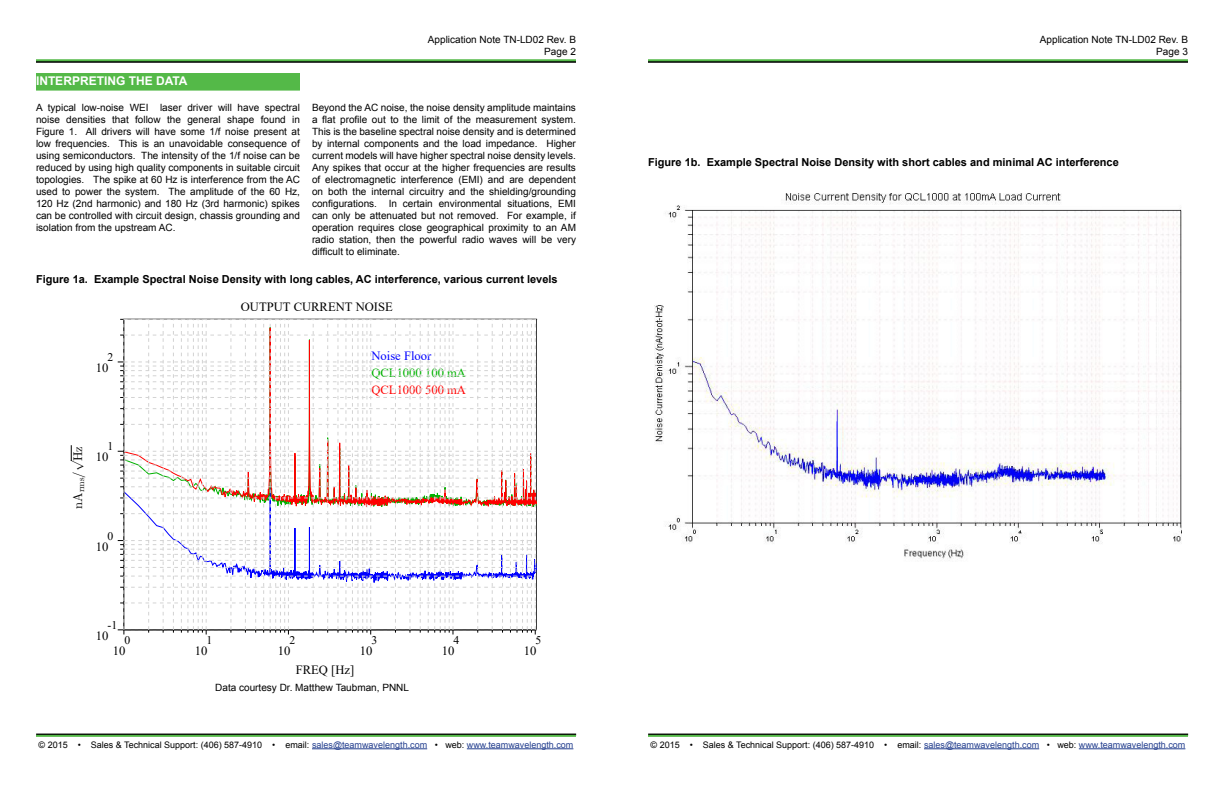
<style>
.page{position:relative;width:1224px;height:792px;background:#fff}
.page>*{position:absolute;margin:0;border:0;box-sizing:border-box;transform-origin:0 0}
.t1{font:12.6px "Times New Roman";color:#000}
.t2{font:12.6px "Times New Roman";color:#00b100}
.t3{font:12.6px "Times New Roman";color:#f00}
.t4{font:12.6px "Times New Roman";color:#00f}
.t5{font:12.6px "jlm cmr 10";color:#000}
.t6{font:12.6px "jlm cmsy 10";color:#000}
.t7{font:700 12px "Arial";color:#fff}
.t8{font:11.7px "Times New Roman";color:#000}
.t9{font:700 11px "Arial";color:#000}
.t10{font:10px/12px "Arial";color:#000;text-align:right}
.t11{font:9px "Arial";color:#000}
.t12{font:9px "jlm cmr 10";color:#000}
.s1{color:#25408f}
</style>
<div class="page">
<hr style="left:312px;top:748px;width:115px;height:1px;background:#25408f">
<hr style="left:467px;top:748px;width:106px;height:1px;background:#25408f">
<hr style="left:924px;top:748px;width:115px;height:1px;background:#25408f">
<hr style="left:1079px;top:748px;width:106px;height:1px;background:#25408f">
<hr style="left:36px;top:61px;width:540px;height:2px;background:#000">
<hr style="left:36px;top:59px;width:540px;height:2px;background:#54b948">
<hr style="left:648px;top:61px;width:540px;height:2px;background:#000">
<hr style="left:648px;top:59px;width:540px;height:2px;background:#54b948">
<hr style="left:36px;top:734px;width:540px;height:2px;background:#000">
<hr style="left:36px;top:735px;width:540px;height:2px;background:#54b948">
<hr style="left:648px;top:734px;width:540px;height:2px;background:#000">
<hr style="left:648px;top:735px;width:540px;height:2px;background:#54b948">
<div style="left:36px;top:73px;width:264px;height:18px;background:#54b948;border:1px solid #54b948"></div>
<svg style="left:123px;top:59px;width:414px;height:260px"></svg>
<svg style="left:118px;top:319px;width:419px;height:316px"></svg>
<svg style="left:71px;top:445px;width:1px;height:16px"></svg>
<img style="left:654px;top:193px;width:528px;height:367px">
<p class="t7" style="left:36px;top:73px;width:153px">INTERPRETING THE DATA</p>
<p class="t10" style="left:36px;top:101px;width:265px;text-align:justify">A typical low-noise WEI laser driver will have spectral noise densities that follow the general shape found in Figure 1. All drivers will have some 1/f noise present at low frequencies. This is an unavoidable consequence of using semiconductors. The intensity of the 1/f noise can be reduced by using high quality components in suitable circuit topologies. The spike at 60 Hz is interference from the AC used to power the system. The amplitude of the 60 Hz, 120 Hz (2nd harmonic) and 180 Hz (3rd harmonic) spikes can be controlled with circuit design, chassis grounding and isolation from the upstream AC.</p>
<p class="t10" style="left:428px;top:34px;width:150px">Application Note TN-LD02 Rev. B<br>Page 2</p>
<p class="t10" style="left:1040px;top:34px;width:150px">Application Note TN-LD02 Rev. B<br>Page 3</p>
<p class="t10" style="left:312px;top:101px;width:266px;text-align:justify">Beyond the AC noise, the noise density amplitude maintains a flat profile out to the limit of the measurement system.<br>This is the baseline spectral noise density and is determined by internal components and the load impedance. Higher current models will have higher spectral noise density levels.<br>Any spikes that occur at the higher frequencies are results of electromagnetic interference (EMI) and are dependent on both the internal circuitry and the shielding/grounding configurations. In certain environmental situations, EMI can only be attenuated but not removed. For example, if operation requires close geographical proximity to an AM radio station, then the powerful radio waves will be very difficult to eliminate.</p>
<p class="t9" style="left:648px;top:155px;width:472px">Figure 1b. Example Spectral Noise Density with short cables and minimal AC interference</p>
<p class="t9" style="left:36px;top:272px;width:523px">Figure 1a. Example Spectral Noise Density with long cables, AC interference, various current levels</p>
<p class="t8" style="left:107px;top:349px;width:7px">2</p>
<p class="t1" style="left:96px;top:359px;width:14px">10</p>
<p class="t5" style="left:73px;top:461px;width:17px;rotate:-90deg">Hz</p>
<p class="t6" style="left:60px;top:471px;width:12px;rotate:-90deg">p</p>
<p class="t12" style="left:77px;top:509px;width:39px;rotate:-90deg"><sup>nA</sup>rms<sup>=</sup></p>
<p class="t8" style="left:107px;top:438px;width:7px">1</p>
<p class="t1" style="left:96px;top:448px;width:14px">10</p>
<p class="t8" style="left:107px;top:528px;width:7px">0</p>
<p class="t1" style="left:96px;top:538px;width:14px">10</p>
<p class="t1" style="left:241px;top:298px;width:154px">OUTPUT CURRENT NOISE</p>
<p class="t4" style="left:371px;top:347px;width:61px">Noise Floor</p>
<p class="t2" style="left:371px;top:363px;width:96px">QCL1000 100 mA</p>
<p class="t3" style="left:371px;top:380px;width:96px">QCL1000 500 mA</p>
<p class="t8" style="left:107px;top:617px;width:11px">-1</p>
<p class="t1" style="left:96px;top:627px;width:14px">10</p>
<p class="t8" style="left:125px;top:632px;width:7px">0</p>
<p class="t8" style="left:207px;top:632px;width:7px">1</p>
<p class="t8" style="left:289px;top:632px;width:7px">2</p>
<p class="t8" style="left:371px;top:632px;width:7px">3</p>
<p class="t8" style="left:453px;top:632px;width:7px">4</p>
<p class="t8" style="left:535px;top:632px;width:7px">5</p>
<p class="t1" style="left:113px;top:641px;width:14px">10</p>
<p class="t1" style="left:195px;top:641px;width:14px">10</p>
<p class="t1" style="left:278px;top:641px;width:14px">10</p>
<p class="t1" style="left:360px;top:641px;width:14px">10</p>
<p class="t1" style="left:442px;top:641px;width:14px">10</p>
<p class="t1" style="left:524px;top:641px;width:14px">10</p>
<p class="t1" style="left:296px;top:660px;width:60px">FREQ [Hz]</p>
<p class="t10" style="left:215px;top:682px;width:195px">Data courtesy Dr. Matthew Taubman, PNNL</p>
<p class="t11" style="left:39px;top:739px;width:536px">© 2015 • Sales &amp; Technical Support: (406) 587-4910 • email: <span class="s1">sales@teamwavelength.com</span> • web: <span class="s1">www.teamwavelength.com</span></p>
<p class="t11" style="left:651px;top:739px;width:536px">© 2015 • Sales &amp; Technical Support: (406) 587-4910 • email: <span class="s1">sales@teamwavelength.com</span> • web: <span class="s1">www.teamwavelength.com</span></p>
</div>
